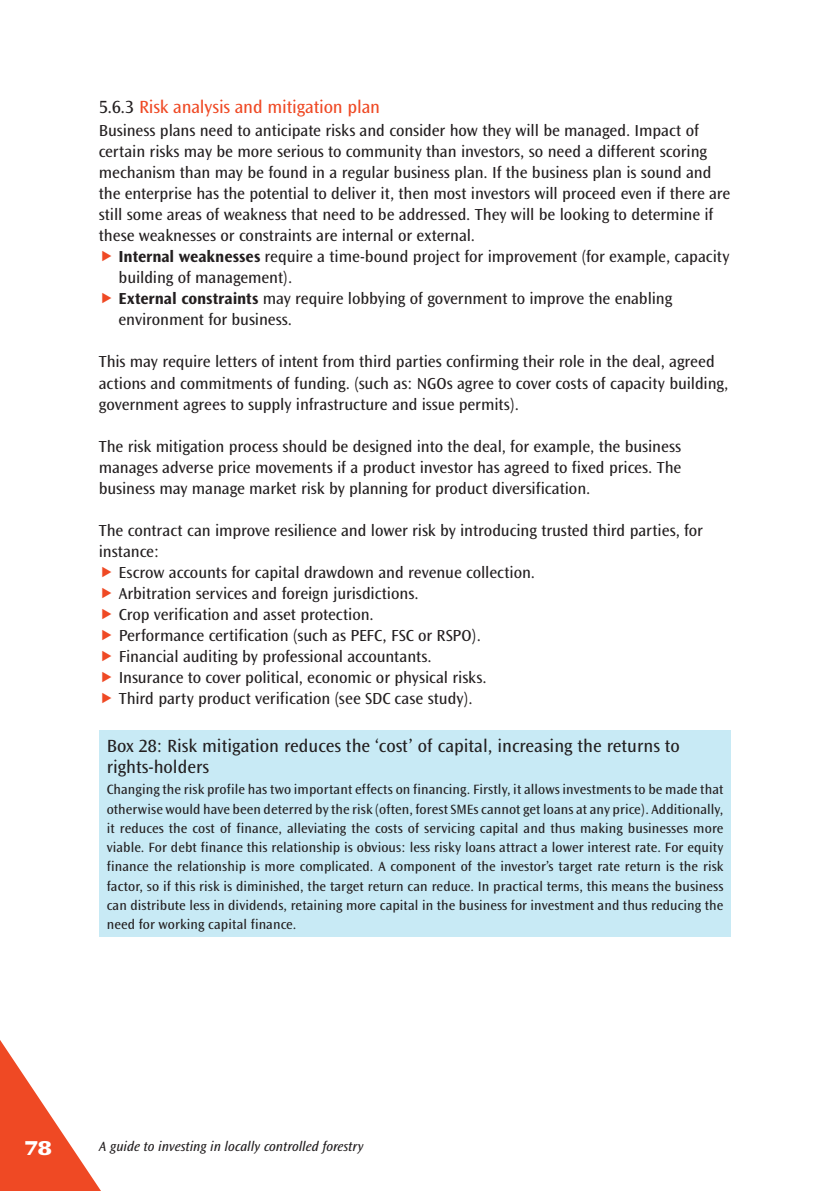
<style>
.page{position:relative;width:829px;height:1191px;background:#fff}
.page>*{position:absolute;margin:0;border:0;box-sizing:border-box;transform-origin:0 0}
.t1{font:21px "Ocean Sans MM 760 800";color:#fff}
.t2{font:18.38px/21px "Ocean Sans MM 403 475";color:#231f20}
.t3{font:18.38px "Ocean Sans MM 403 475";letter-spacing:-.01em;color:#ef4924}
.t4{font:16.62px/21px "Ocean Sans MM 403 475";letter-spacing:-.005em;color:#231f20}
.t5{font:14px/19.2px "Ocean Sans MM 403 475";letter-spacing:.005em;color:#231f20;text-align:justify}
.t6{font:14px "Ocean Sans MM It 403 475";letter-spacing:-.005em;color:#231f20}
.s1{color:#231f20}
.s2{font-family:"Ocean Sans MM 648 475"}
</style>
<div class="page">
<svg style="left:0;top:1040px;width:101px;height:151px"></svg>
<div style="left:99px;top:730px;width:631px;height:207px;background:#c8eaf5"></div>
<p class="t3" style="left:99px;top:97px;width:283px"><span class="s1">5.6.3</span> Risk analysis and mitigation plan</p>
<p class="t4" style="left:99px;top:121px;width:633px">Business plans need to anticipate risks and consider how they will be managed. Impact of certain risks may be more serious to community than investors, so need a different scoring mechanism than may be found in a regular business plan. If the business plan is sound and the enterprise has the potential to deliver it, then most investors will proceed even if there are still some areas of weakness that need to be addressed. They will be looking to determine if these weaknesses or constraints are internal or external.</p>
<p class="t4" style="left:119px;top:247px;width:612px"><span class="s2">Internal weaknesses</span> require a time-bound project for improvement (for example, capacity building of management).<br><span class="s2">External constraints</span> may require lobbying of government to improve the enabling environment for business.</p>
<p class="t4" style="left:99px;top:352px;width:631px">This may require letters of intent from third parties confirming their role in the deal, agreed actions and commitments of funding. (such as: NGOs agree to cover costs of capacity building, government agrees to supply infrastructure and issue permits).</p>
<p class="t4" style="left:99px;top:436px;width:584px;text-align:justify">The risk mitigation process should be designed into the deal, for example, the business manages adverse price movements if a product investor has agreed to fixed prices. The business may manage market risk by planning for product diversification.</p>
<p class="t4" style="left:99px;top:520px;width:605px">The contract can improve resilience and lower risk by introducing trusted third parties, for</p>
<p class="t4" style="left:99px;top:541px;width:62px">instance:</p>
<p class="t4" style="left:119px;top:562px;width:418px">Escrow accounts for capital drawdown and revenue collection.</p>
<p class="t4" style="left:119px;top:583px;width:301px">Arbitration services and foreign jurisdictions.</p>
<p class="t4" style="left:119px;top:604px;width:256px">Crop verification and asset protection.</p>
<p class="t4" style="left:119px;top:625px;width:364px">Performance certification (such as PEFC, FSC or RSPO).</p>
<p class="t4" style="left:119px;top:646px;width:314px">Financial auditing by professional accountants.</p>
<p class="t4" style="left:119px;top:667px;width:369px">Insurance to cover political, economic or physical risks.</p>
<p class="t4" style="left:119px;top:688px;width:355px">Third party product verification (see SDC case study).</p>
<p class="t2" style="left:107px;top:735px;width:574px">Box 28: Risk mitigation reduces the ‘cost’ of capital, increasing the returns to rights-holders</p>
<p class="t5" style="left:107px;top:780px;width:618px">Changing the risk profile has two important effects on financing. Firstly, it allows investments to be made that otherwise would have been deterred by the risk (often, forest SMEs cannot get loans at any price). Additionally, it reduces the cost of finance, alleviating the costs of servicing capital and thus making businesses more viable. For debt finance this relationship is obvious: less risky loans attract a lower interest rate. For equity finance the relationship is more complicated. A component of the investor’s target rate return is the risk factor, so if this risk is diminished, the target return can reduce. In practical terms, this means the business can distribute less in dividends, retaining more capital in the business for investment and thus reducing the need for working capital finance.</p>
<p class="t1" style="left:24px;top:1137px;width:29px">78</p>
<p class="t6" style="left:99px;top:1139px;width:266px">A guide to investing in locally controlled forestry</p>
</div>
